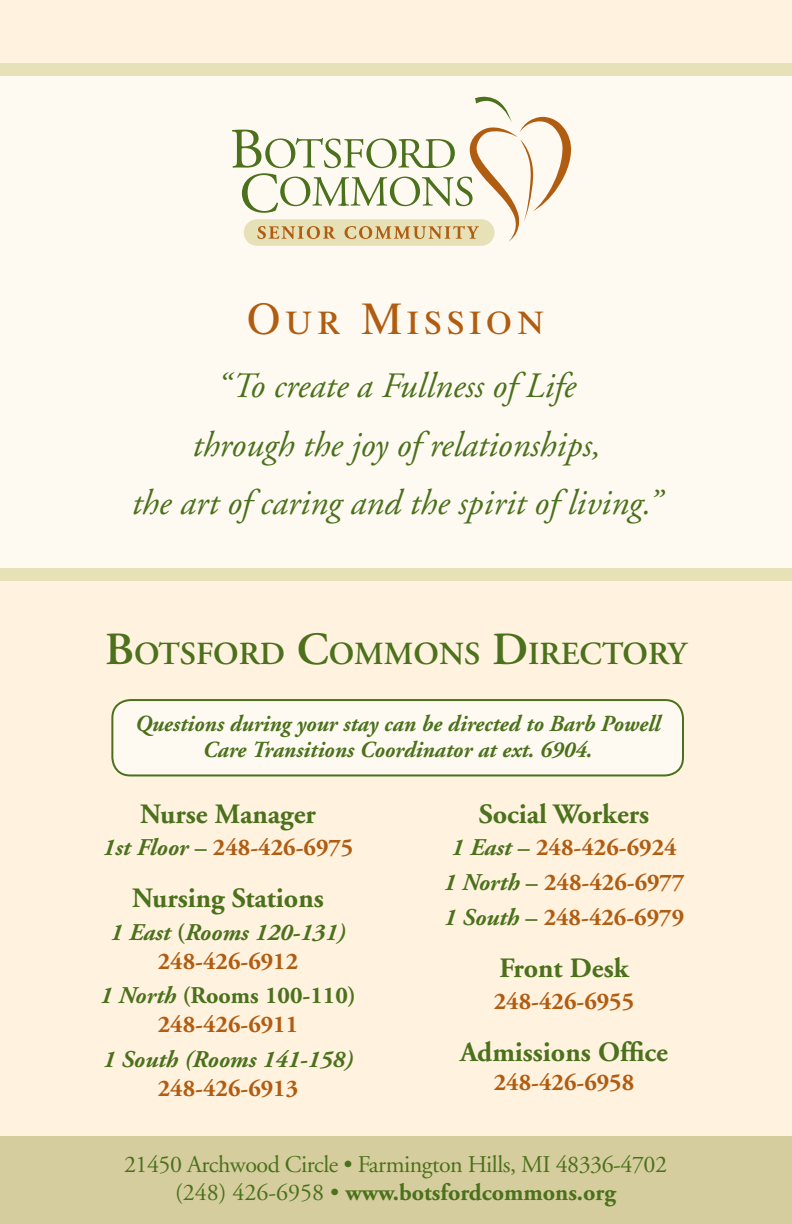
<style>
.page{position:relative;width:792px;height:1224px;background:#fff2df}
.page>*{position:absolute;margin:0;border:0;box-sizing:border-box;transform-origin:0 0}
.t1{font:46px "Times Roman SC";letter-spacing:.1em;color:#b15d11}
.t2{font:italic 35.6px/58.8px "Adobe Garamond";color:#4b711c;text-align:center}
.t3{font:600 32.2px "Adobe Garamond";color:#4b711c}
.t4{font:700 28px "Adobe Garamond";color:#4b711c}
.t5{font:700 24px/34.8px "Adobe Garamond";color:#b15d11;text-align:center}
.t6{font:24px/28px "Adobe Garamond";letter-spacing:-.02em;color:#4b711c;text-align:center}
.t7{font:italic 700 24px/28.8px "Adobe Garamond";color:#4b711c;text-align:center}
.t8{font:700 24px/28.8px "Adobe Garamond";color:#4b711c;text-align:center}
.t9{font:italic 700 23px/26px "Adobe Garamond";color:#4b711c;text-align:center}
.s1{font-size:46px}
.s2{font-style:italic;color:#4b711c}
.s3{color:#4b711c}
.s4{font-style:normal}
.s5{font-style:normal;color:#b15d11}
.s6{font-style:italic}
.s7{color:#b15d11}
.s8{font-weight:700}
</style>
<div class="page">
<div style="left:0;top:63px;width:792px;height:511px;background:#fefaf2"></div>
<div style="left:0;top:1136px;width:792px;height:88px;background:#d5cd9e"></div>
<div style="left:244px;top:219px;width:250px;height:27px;background:#e7e1b7;border-radius:13px"></div>
<svg style="left:232px;top:96px;width:340px;height:146px"></svg>
<div style="left:0;top:63px;width:792px;height:13px;background:#e7e1b7"></div>
<div style="left:0;top:568px;width:792px;height:13px;background:#e7e1b7"></div>
<div style="left:112px;top:700px;width:571px;height:75px;background:#fefaf2;border-radius:18px"></div>
<div style="left:111px;top:699px;width:573px;height:77px;border:2px solid #4b711c;border-radius:18px"></div>
<h1 class="t1" style="left:247px;top:291px;width:299px">Our Mission</h1>
<h2 class="t2" style="left:132px;top:359px;width:531px">“To create a Fullness of Life<br>through the joy of relationships,<br>the art of caring and the spirit of living.”</h2>
<h3 class="t3" style="left:105px;top:634px;width:583px"><span class="s1">B</span>OTSFORD <span class="s1">C</span>OMMONS <span class="s1">D</span>IREcTORY</h3>
<p class="t9" style="left:135px;top:713px;width:527px">Questions during your stay can be directed to Barb Powell<br>Care Transitions Coordinator at ext. 6904.</p>
<p class="t4" style="left:140px;top:803px;width:177px">Nurse Manager</p>
<p class="t5" style="left:103px;top:833px;width:252px"><span class="s2">1st Floor</span> <span class="s3">–</span> 248-426-6975</p>
<p class="t4" style="left:132px;top:887px;width:193px">Nursing Stations</p>
<p class="t7" style="left:110px;top:920px;width:237px">1 East <span class="s4">(</span>Rooms 120-131)<br><span class="s5">248-426-6912</span></p>
<p class="t8" style="left:100px;top:984px;width:258px"><span class="s6">1 North</span> (Rooms 100-110)<br><span class="s7">248-426-6911</span></p>
<p class="t7" style="left:103px;top:1047px;width:252px">1 South (Rooms 141-158)</p>
<p class="t5" style="left:158px;top:1073px;width:142px">248-426-6913</p>
<p class="t4" style="left:479px;top:803px;width:172px">Social Workers</p>
<p class="t5" style="left:443px;top:833px;width:243px"><span class="s2">1 East</span> <span class="s3">–</span> 248-426-6924<br><span class="s2">1 North</span> <span class="s3">–</span> 248-426-6977<br><span class="s2">1 South</span> <span class="s3">–</span> 248-426-6979</p>
<p class="t4" style="left:499px;top:957px;width:131px">Front Desk</p>
<p class="t5" style="left:494px;top:987px;width:142px">248-426-6955</p>
<p class="t4" style="left:460px;top:1041px;width:209px">Admissions Office</p>
<p class="t5" style="left:494px;top:1067px;width:142px">248-426-6958</p>
<p class="t6" style="left:124px;top:1151px;width:545px">21450 Archwood Circle • Farmington Hills, MI 48336-4702 (248) 426-6958 • <span class="s8">www.botsfordcommons.org</span></p>
</div>
